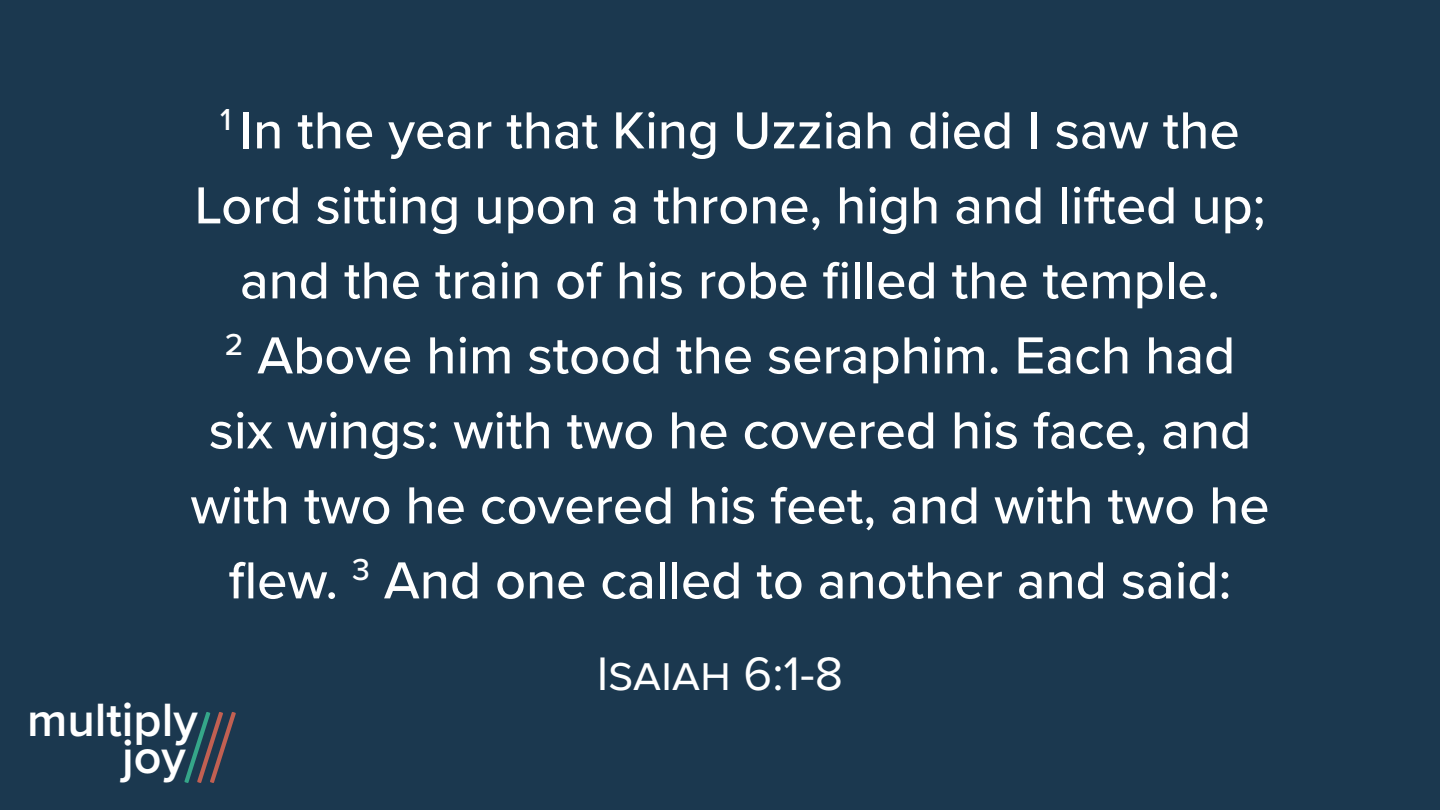
<style>
.page{position:relative;width:1440px;height:810px;background:#1b384f}
.page>*{position:absolute;margin:0;border:0;box-sizing:border-box;transform-origin:0 0}
.t1{font:500 54px/75px "Proxima Nova";color:#fff;text-align:center}
.t2{font:48.75px "Proxima Nova";color:#fff}
.t3{font:600 48.45px "Proxima Nova";color:#fff}
</style>
<div class="page">
<svg style="left:184px;top:712px;width:52px;height:71px"></svg>
<p class="t1" style="left:220px;top:91px;width:1021px"><sup>1</sup> In the year that King Uzziah died I saw the</p>
<p class="t1" style="left:195px;top:166px;width:1073px">Lord sitting upon a throne, high and lifted up;</p>
<p class="t1" style="left:240px;top:241px;width:982px">and the train of his robe filled the temple.</p>
<p class="t1" style="left:225px;top:316px;width:1012px"><sup>2</sup> Above him stood the seraphim. Each had</p>
<p class="t1" style="left:209px;top:391px;width:1044px">six wings: with two he covered his face, and</p>
<p class="t1" style="left:190px;top:466px;width:1081px">with two he covered his feet, and with two he flew. <sup>3</sup> And one called to another and said:</p>
<p class="t3" style="left:27px;top:683px;width:172px">multiply</p>
<p class="t3" style="left:122px;top:721px;width:65px">joy</p>
<p class="t2" style="left:597px;top:637px;width:248px">Isaiah 6:1-8</p>
</div>
